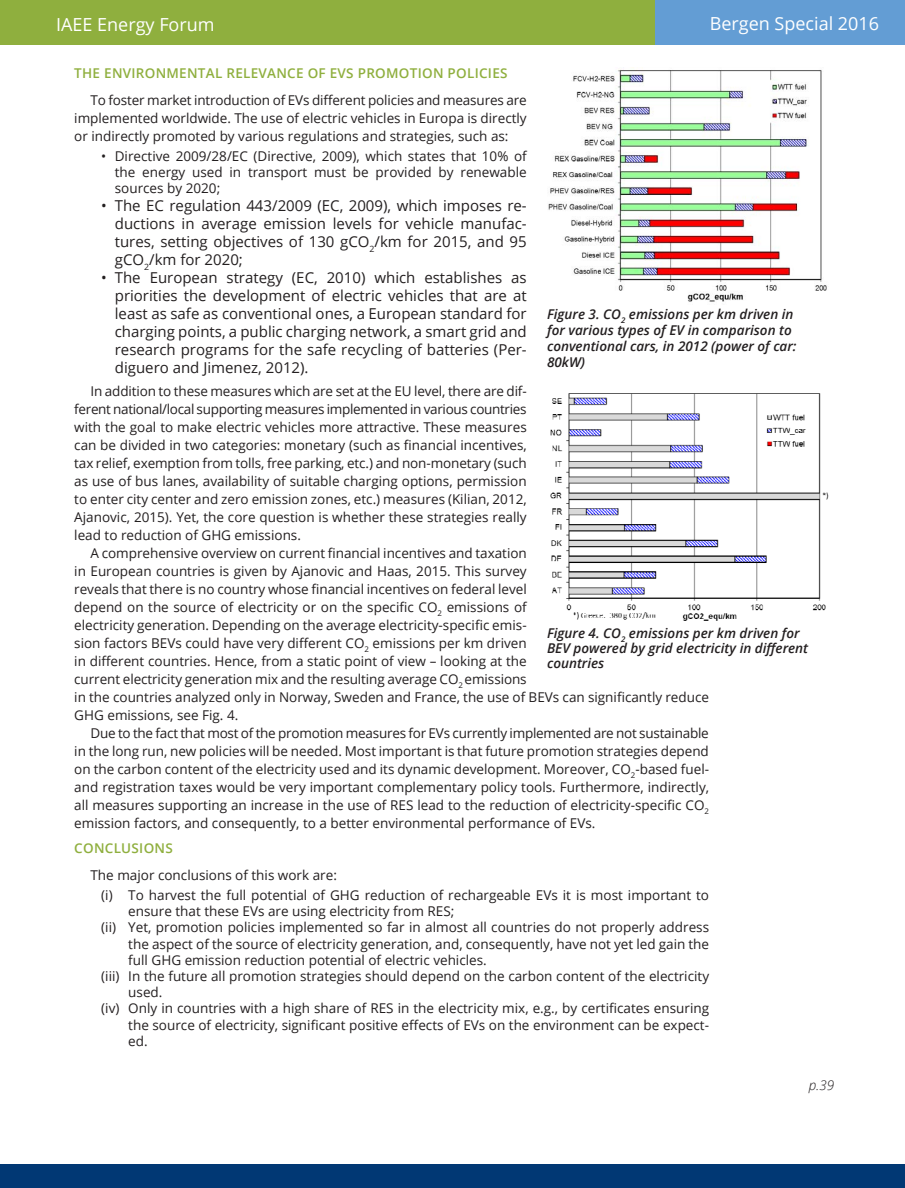
<style>
.page{position:relative;width:905px;height:1188px;background:#fff}
.page>*{position:absolute;margin:0;border:0;box-sizing:border-box;transform-origin:0 0}
.White_Page_Headers{font:18px "Open Sans";color:#fff}
.Indent_space_after{font:15px/18px "Open Sans";color:#231f20;text-align:justify}
.Indent{font:15px/18px "Open Sans";color:#231f20;text-align:justify}
.Standard_paragraph_n{font:13.5px/18px "Open Sans";color:#231f20;text-align:justify}
.Indent-2{font:13.5px/16.2px "Open Sans";color:#231f20;text-align:justify}
.Indent_space_above{font:13.5px/16.2px "Open Sans";color:#231f20;text-align:justify}
.Indent_space_after-2{font:13.5px/16.2px "Open Sans";color:#231f20;text-align:justify}
.Table_head_new{font:italic 600 13.5px/16.2px "Open Sans";color:#231f20}
.New_Member_Name{font:italic 600 13.5px/15px "Open Sans";color:#231f20}
.Heading_new{font:600 13.5px "Open Sans";letter-spacing:.02em;color:#8faf3e}
.t1{font:italic 300 13.5px "Open Sans";color:#231f20}
</style>
<div class="page">
<div style="left:0;top:1165px;width:904px;height:23px;background:#013874"></div>
<div style="left:0;top:0;width:655px;height:44px;background:#8faf3e"></div>
<div style="left:655px;top:0;width:249px;height:44px;background:#639dd4"></div>
<img style="left:548px;top:70px;width:279px;height:232px">
<img style="left:550px;top:393px;width:279px;height:228px">
<p class="White_Page_Headers" style="left:56px;top:13px;width:160px">IAEE Energy Forum</p>
<p class="White_Page_Headers" style="left:709px;top:11px;width:171px">Bergen Special 2016</p>
<p class="Heading_new" style="left:74px;top:64px;width:435px">THE ENVIRONMENTAL RELEVANCE OF EVS PROMOTION POLICIES</p>
<p class="Standard_paragraph_n" style="left:74px;top:90px;width:454px;text-indent:16px">To foster market introduction of EVs different policies and measures are implemented worldwide. The use of electric vehicles in Europa is directly or indirectly promoted by various regulations and strategies, such as:</p>
<p class="Indent_space_above" style="left:115px;top:148px;width:413px;text-indent:-14px">• Directive 2009/28/EC (Directive, 2009), which states that 10% of the energy used in transport must be provided by renewable sources by 2020;</p>
<p class="Indent" style="left:115px;top:197px;width:413px;text-indent:-14px">• The EC regulation 443/2009 (EC, 2009), which imposes re&shy;ductions in average emission levels for vehicle manufac&shy;tures, setting objectives of 130 gCO<sub>2</sub>/km for 2015, and 95 gCO<sub>2</sub>/km for 2020;</p>
<p class="Indent_space_after" style="left:115px;top:269px;width:413px;text-indent:-14px">• The European strategy (EC, 2010) which establishes as priorities the development of electric vehicles that are at least as safe as conventional ones, a European standard for charging points, a public charging network, a smart grid and research programs for the safe recycling of batteries (Per&shy;diguero and Jimenez, 2012).</p>
<p class="Standard_paragraph_n" style="left:74px;top:382px;width:454px;text-indent:16px">In addition to these measures which are set at the EU level, there are dif&shy;ferent national/local supporting measures implemented in various countries with the goal to make electric vehicles more attractive. These measures can be divided in two categories: monetary (such as financial incentives, tax relief, exemption from tolls, free parking, etc.) and non-monetary (such as use of bus lanes, availability of suitable charging options, permission to enter city center and zero emission zones, etc.) measures (Kilian, 2012, Ajanovic, 2015). Yet, the core question is whether these strategies really lead to reduction of GHG emissions.</p>
<p class="Standard_paragraph_n" style="left:74px;top:544px;width:636px;text-align:left;text-indent:16px">A comprehensive overview on current financial incentives and taxation<br>in European countries is given by Ajanovic and Haas, 2015. This survey<br>reveals that there is no country whose financial incentives on federal level<br>depend on the source of electricity or on the specific CO<sub>2</sub> emissions of<br>electricity generation. Depending on the average electricity-specific emis-<br>sion factors BEVs could have very different CO<sub>2</sub> emissions per km driven<br>in different countries. Hence, from a static point of view – looking at the<br>current electricity generation mix and the resulting average CO<sub>2</sub> emissions<br>in the countries analyzed only in Norway, Sweden and France, the use of BEVs can significantly reduce GHG emissions, see Fig. 4.</p>
<p class="Standard_paragraph_n" style="left:74px;top:724px;width:636px;text-indent:16px">Due to the fact that most of the promotion measures for EVs currently implemented are not sustainable in the long run, new policies will be needed. Most important is that future promotion strategies depend on the carbon content of the electricity used and its dynamic development. Moreover, CO<sub>2</sub>-based fuel&shy;and registration taxes would be very important complementary policy tools. Furthermore, indirectly, all measures supporting an increase in the use of RES lead to the reduction of electricity-specific CO<sub>2 </sub>emission factors, and consequently, to a better environmental performance of EVs.</p>
<p class="Heading_new" style="left:74px;top:839px;width:100px">CONCLUSIONS</p>
<p class="Standard_paragraph_n" style="left:90px;top:865px;width:248px">The major conclusions of this work are:</p>
<p class="Indent_space_above" style="left:128px;top:887px;width:582px;text-indent:-27px">(i) To harvest the full potential of GHG reduction of rechargeable EVs it is most important to ensure that these EVs are using electricity from RES;</p>
<p class="Indent-2" style="left:128px;top:919px;width:582px;text-indent:-27px">(ii) Yet, promotion policies implemented so far in almost all countries do not properly address the aspect of the source of electricity generation, and, consequently, have not yet led gain the full GHG emission reduction potential of electric vehicles.</p>
<p class="Indent-2" style="left:128px;top:968px;width:582px;text-indent:-27px">(iii) In the future all promotion strategies should depend on the carbon content of the electricity used.</p>
<p class="Indent_space_after-2" style="left:128px;top:1000px;width:582px;text-indent:-27px">(iv) Only in countries with a high share of RES in the electricity mix, e.g., by certificates ensuring the source of electricity, significant positive effects of EVs on the environment can be expect&shy;ed.</p>
<p class="Table_head_new" style="left:547px;top:305px;width:251px">Figure 3. CO<sub>2</sub> emissions per km driven in for various types of EV in comparison to conventional cars, in 2012 (power of car:<br>80kW)</p>
<p class="New_Member_Name" style="left:547px;top:625px;width:263px">Figure 4. CO<sub>2</sub> emissions per km driven for<br>BEV powered by grid electricity in different countries</p>
<p class="t1" style="left:808px;top:1076px;width:27px">p.39</p>
</div>
